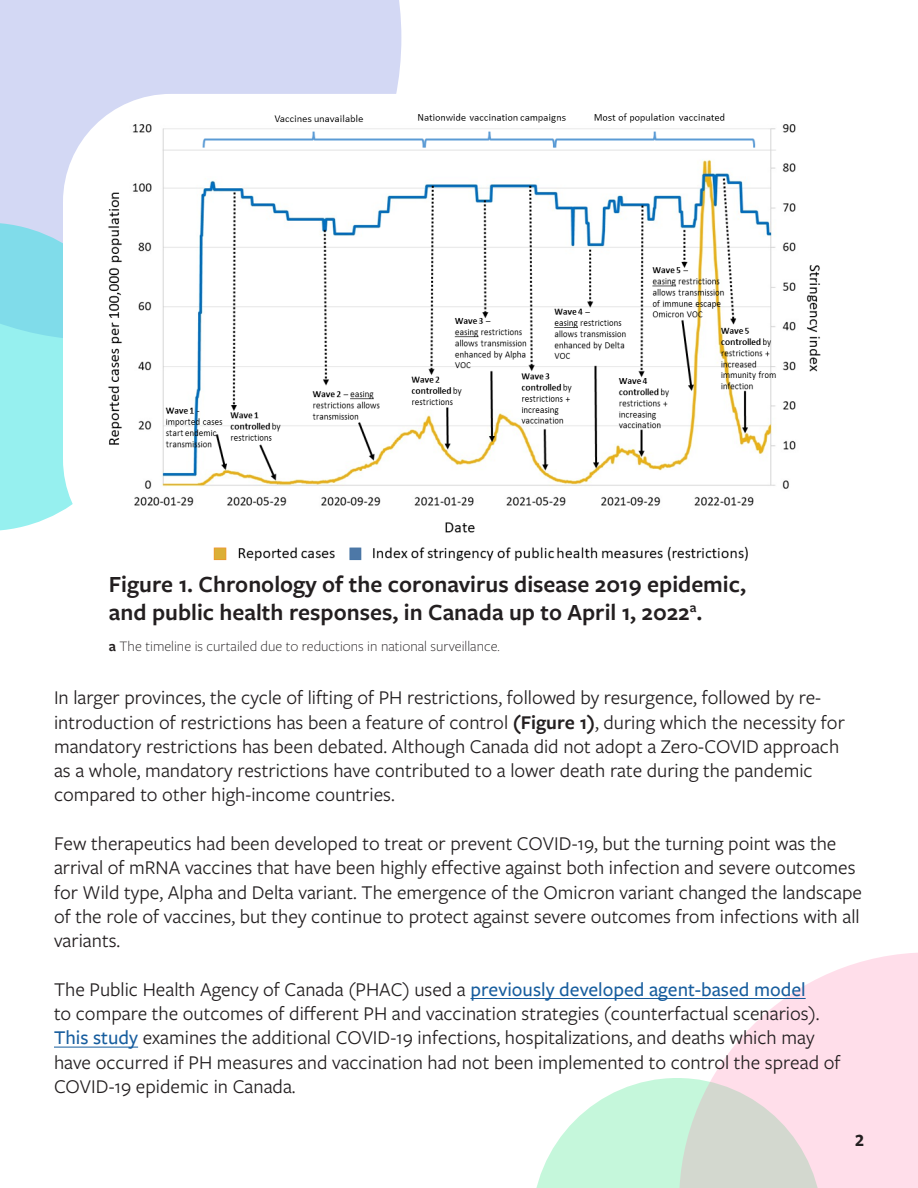
<style>
.page{position:relative;width:918px;height:1188px;background:#fff}
.page>*{position:absolute;margin:0;border:0;box-sizing:border-box;transform-origin:0 0}
.t1{font:600 24px/28.8px "Freight Sans Pro";color:#231f20}
.t2{font:20.25px/24.3px "Freight Sans Pro";color:#231f20}
.t3{font:700 18px "Freight Sans Pro";color:#231f20}
.t4{font:300 15px "Freight Sans Pro";color:#231f20}
.s1{font-weight:600}
.s2{font-weight:500;color:#175d9e}
</style>
<div class="page">
<div style="left:0;top:0;width:401px;height:223px;background:#d3d8f4"></div>
<svg style="left:0;top:223px;width:63px;height:308px;background:#93e9ed"></svg>
<svg style="left:536px;top:1078px;width:143px;height:110px"></svg>
<svg style="left:679px;top:953px;width:239px;height:235px;fill:#ffdeea"></svg>
<hr style="left:470px;top:998px;width:336px;height:1px;background:#175d9e">
<hr style="left:54px;top:1047px;width:84px;height:1px;background:#175d9e">
<img style="left:63px;top:94px;width:758px;height:467px">
<p class="t1" style="left:109px;top:568px;width:639px">Figure 1. Chronology of the coronavirus disease 2019 epidemic, and public health responses, in Canada up to April 1, 2022<sup>a</sup>.</p>
<p class="t4" style="left:109px;top:636px;width:392px"><span class="s1">a</span> The timeline is curtailed due to reductions in national surveillance.</p>
<p class="t2" style="left:54px;top:685px;width:792px">In larger provinces, the cycle of lifting of PH restrictions, followed by resurgence, followed by re&shy;introduction of restrictions has been a feature of control <span class="s1">(Figure 1)</span>, during which the necessity for mandatory restrictions has been debated. Although Canada did not adopt a Zero-COVID approach as a whole, mandatory restrictions have contributed to a lower death rate during the pandemic compared to other high-income countries.</p>
<p class="t2" style="left:54px;top:830px;width:809px">Few therapeutics had been developed to treat or prevent COVID-19, but the turning point was the arrival of mRNA vaccines that have been highly effective against both infection and severe outcomes for Wild type, Alpha and Delta variant. The emergence of the Omicron variant changed the landscape of the role of vaccines, but they continue to protect against severe outcomes from infections with all variants.</p>
<p class="t2" style="left:54px;top:976px;width:788px">The Public Health Agency of Canada (PHAC) used a <span class="s2">previously developed agent-based model<br></span>to compare the outcomes of different PH and vaccination strategies (counterfactual scenarios).<br><span class="s2">This study</span> examines the additional COVID-19 infections, hospitalizations, and deaths which may have occurred if PH measures and vaccination had not been implemented to control the spread of COVID-19 epidemic in Canada.</p>
<p class="t3" style="left:855px;top:1128px;width:10px">2</p>
</div>
